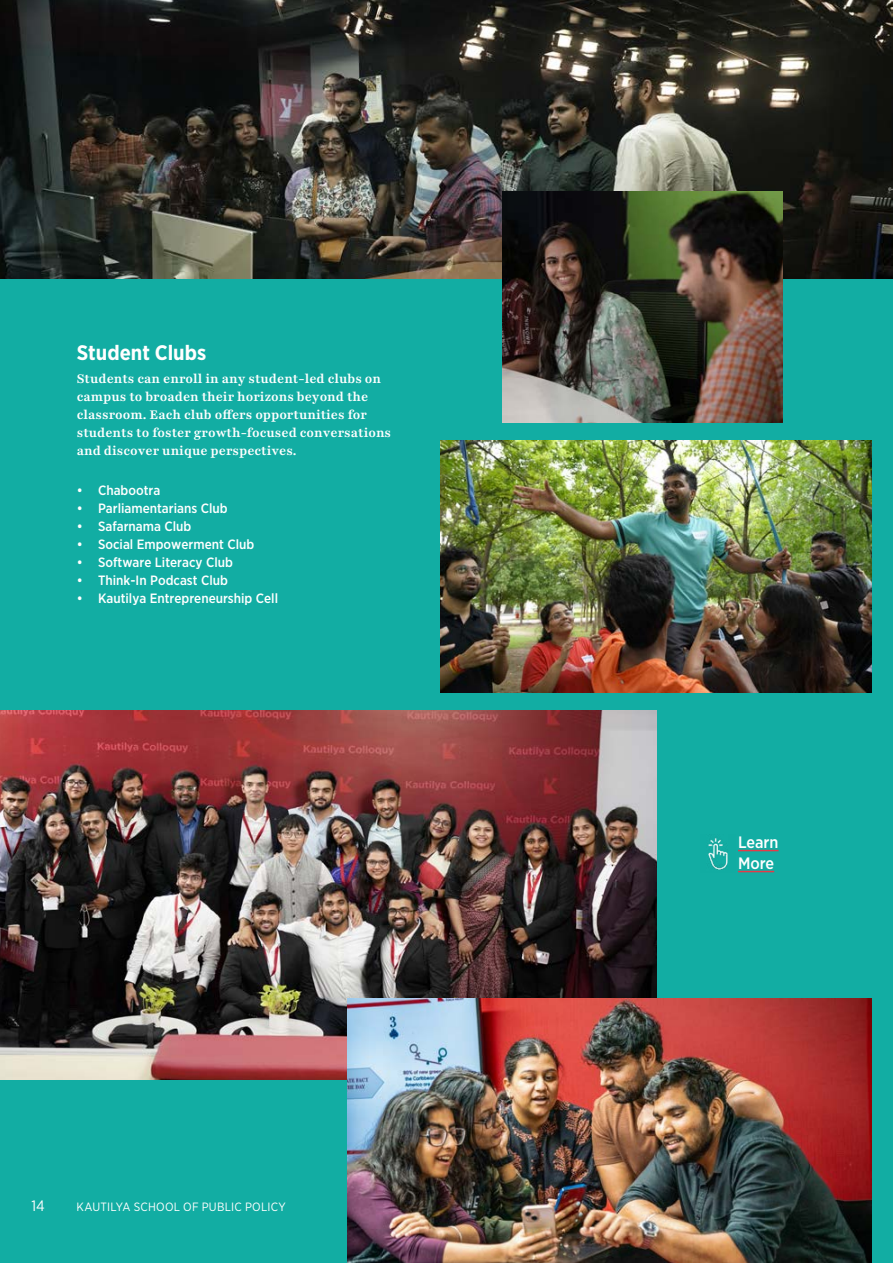
<style>
.page{position:relative;width:893px;height:1263px;background:#12ada3}
.page>*{position:absolute;margin:0;border:0;box-sizing:border-box;transform-origin:0 0}
.t1{font:700 21px "Gotham Narrow";color:#fff}
.t2{font:500 16.5px/21px "Gotham Narrow";color:#fff}
.t3{font:700 15px/18px "Playfair 9 pt";color:#fff}
.t4{font:15px "Gotham Narrow";color:#fff}
.t5{font:500 13.5px "Gotham Narrow";color:#fff}
.t6{font:12px "Gotham Narrow";letter-spacing:.02em;color:#fff}
</style>
<div class="page">
<img style="left:0;top:0;width:893px;height:279px">
<hr style="left:738px;top:850px;width:40px;height:1px;background:#e43b48">
<hr style="left:738px;top:871px;width:36px;height:1px;background:#e43b48">
<img style="left:0;top:711px;width:656px;height:369px">
<img style="left:502px;top:192px;width:281px;height:231px">
<img style="left:440px;top:441px;width:432px;height:252px">
<img style="left:348px;top:999px;width:524px;height:264px">
<img style="left:708px;top:838px;width:20px;height:32px">
<h1 class="t1" style="left:77px;top:339px;width:131px">Student Clubs</h1>
<p class="t3" style="left:77px;top:369px;width:316px">Students can enroll in any student-led clubs on campus to broaden their horizons beyond the classroom. Each club offers opportunities for students to foster growth-focused conversations and discover unique perspectives.</p>
<p class="t5" style="left:77px;top:481px;width:85px">• Chabootra</p>
<p class="t5" style="left:77px;top:499px;width:152px">• Parliamentarians Club</p>
<p class="t5" style="left:77px;top:517px;width:116px">• Safarnama Club</p>
<p class="t5" style="left:77px;top:535px;width:179px">• Social Empowerment Club</p>
<p class="t5" style="left:77px;top:553px;width:158px">• Software Literacy Club</p>
<p class="t5" style="left:77px;top:571px;width:153px">• Think-In Podcast Club</p>
<p class="t5" style="left:77px;top:589px;width:203px">• Kautilya Entrepreneurship Cell</p>
<p class="t4" style="left:32px;top:1197px;width:15px">14</p>
<p class="t6" style="left:77px;top:1199px;width:211px">KAUTILYA SCHOOL OF PUBLIC POLICY</p>
<p class="t2" style="left:738px;top:831px;width:42px">Learn<br>More</p>
</div>
